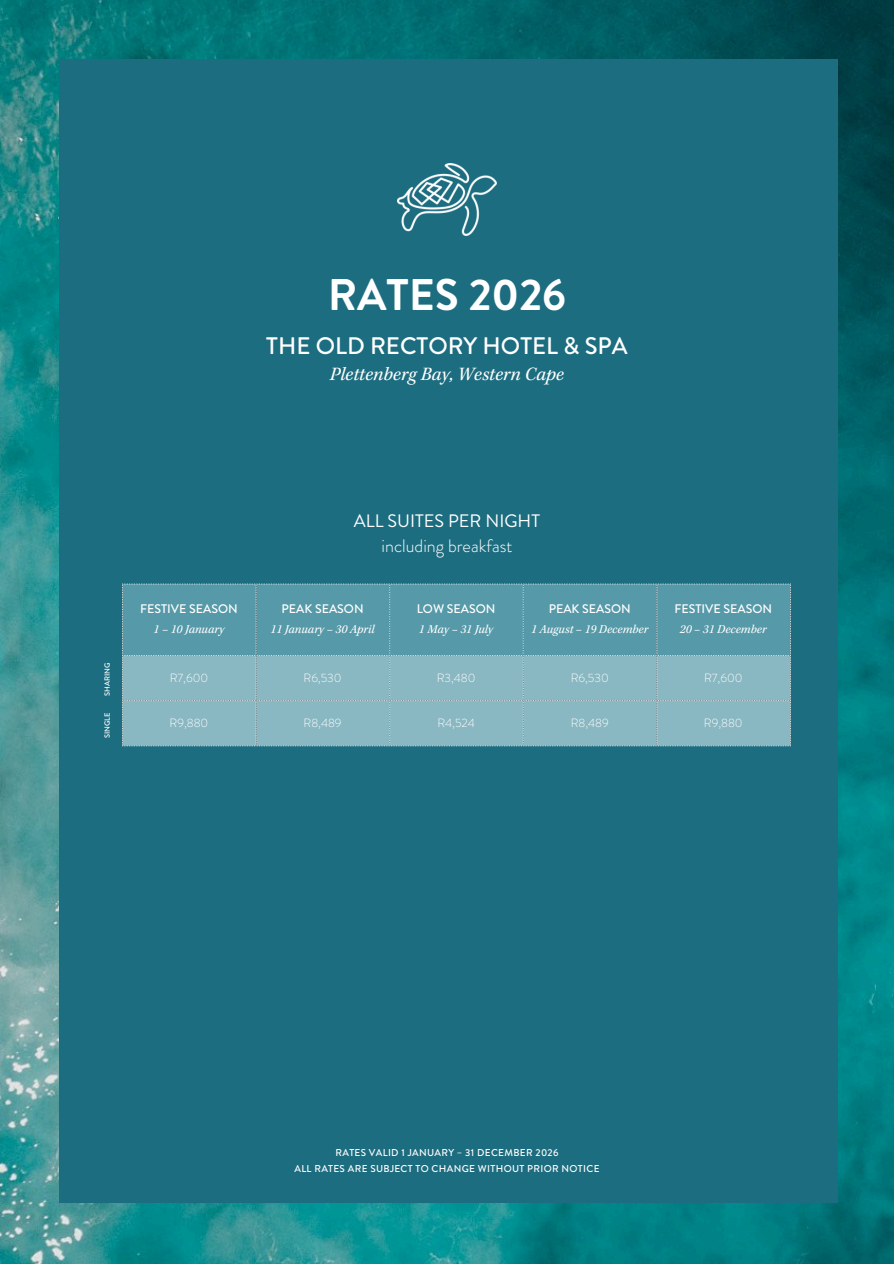
<style>
.page{position:relative;width:894px;height:1264px;background:#fff}
.page>*{position:absolute;margin:0;border:0;box-sizing:border-box;transform-origin:0 0}
.t1{font:700 44.25px "Brandon Grotesque";color:#fff}
.t2{font:500 23.85px "Brandon Grotesque";color:#fff}
.t3{font:italic 19.35px "Kepler Std";color:#fff}
.t4{font:300 18px/24.8px "Brandon Grotesque";color:#fff;text-align:center}
.t5{font:italic 12.45px "Kepler Std";color:#fff}
.t6{font:500 12.45px "Brandon Grotesque";color:#fff}
.t7{font:300 12px "Brandon Grotesque";color:#fff}
.t8{font:500 9.9px/15.8px "Brandon Grotesque";letter-spacing:.035em;color:#fff;text-align:center}
.t9{font:500 7.5px "Brandon Grotesque";color:#fff}
.s1{font-weight:400}
</style>
<div class="page">
<img style="left:0;top:0;width:893px;height:1263px">
<div style="left:59px;top:60px;width:778px;height:1142px;background:#1d6d80"></div>
<svg style="left:122px;top:583px;width:668px;height:163px;background:#73a9b6"></svg>
<img style="left:397px;top:163px;width:99px;height:72px">
<p class="t1" style="left:328px;top:263px;width:240px">RATES 2026</p>
<p class="t2" style="left:266px;top:329px;width:363px">THE OLD RECTORY HOTEL &amp; SPA</p>
<p class="t3" style="left:330px;top:366px;width:235px">Plettenberg Bay, Western Cape</p>
<p class="t9" style="left:102px;top:695px;width:35px;rotate:-90deg">SHARING</p>
<p class="t9" style="left:102px;top:738px;width:27px;rotate:-90deg">SINGLE</p>
<p class="t6" style="left:140px;top:599px;width:99px">FESTIVE SEASON</p>
<p class="t5" style="left:153px;top:624px;width:72px">1 – 10 January</p>
<p class="t4" style="left:354px;top:508px;width:187px"><span class="s1">ALL SUITES PER NIGHT </span>including breakfast</p>
<p class="t6" style="left:281px;top:599px;width:84px">PEAK SEASON</p>
<p class="t5" style="left:270px;top:624px;width:105px">11 January – 30 April</p>
<h1 class="t6" style="left:416px;top:599px;width:80px">LOW SEASON</h1>
<h2 class="t5" style="left:419px;top:624px;width:76px">1 May – 31 July</h2>
<h2 class="t6" style="left:548px;top:599px;width:84px">PEAK SEASON</h2>
<p class="t5" style="left:531px;top:624px;width:119px">1 August – 19 December</p>
<p class="t6" style="left:674px;top:599px;width:99px">FESTIVE SEASON</p>
<p class="t5" style="left:679px;top:624px;width:88px">20 – 31 December</p>
<p class="t7" style="left:170px;top:669px;width:40px">R7,600</p>
<p class="t7" style="left:303px;top:669px;width:40px">R6,530</p>
<p class="t7" style="left:436px;top:669px;width:40px">R3,480</p>
<p class="t7" style="left:570px;top:669px;width:40px">R6,530</p>
<p class="t7" style="left:704px;top:669px;width:40px">R7,600</p>
<p class="t7" style="left:169px;top:714px;width:40px">R9,880</p>
<p class="t7" style="left:303px;top:714px;width:39px">R8,489</p>
<p class="t7" style="left:437px;top:714px;width:39px">R4,524</p>
<p class="t7" style="left:570px;top:714px;width:39px">R8,489</p>
<p class="t7" style="left:703px;top:714px;width:40px">R9,880</p>
<p class="t8" style="left:294px;top:1144px;width:306px">RATES VALID 1 JANUARY – 31 DECEMBER 2026<br>ALL RATES ARE SUBJECT TO CHANGE WITHOUT PRIOR NOTICE</p>
</div>
